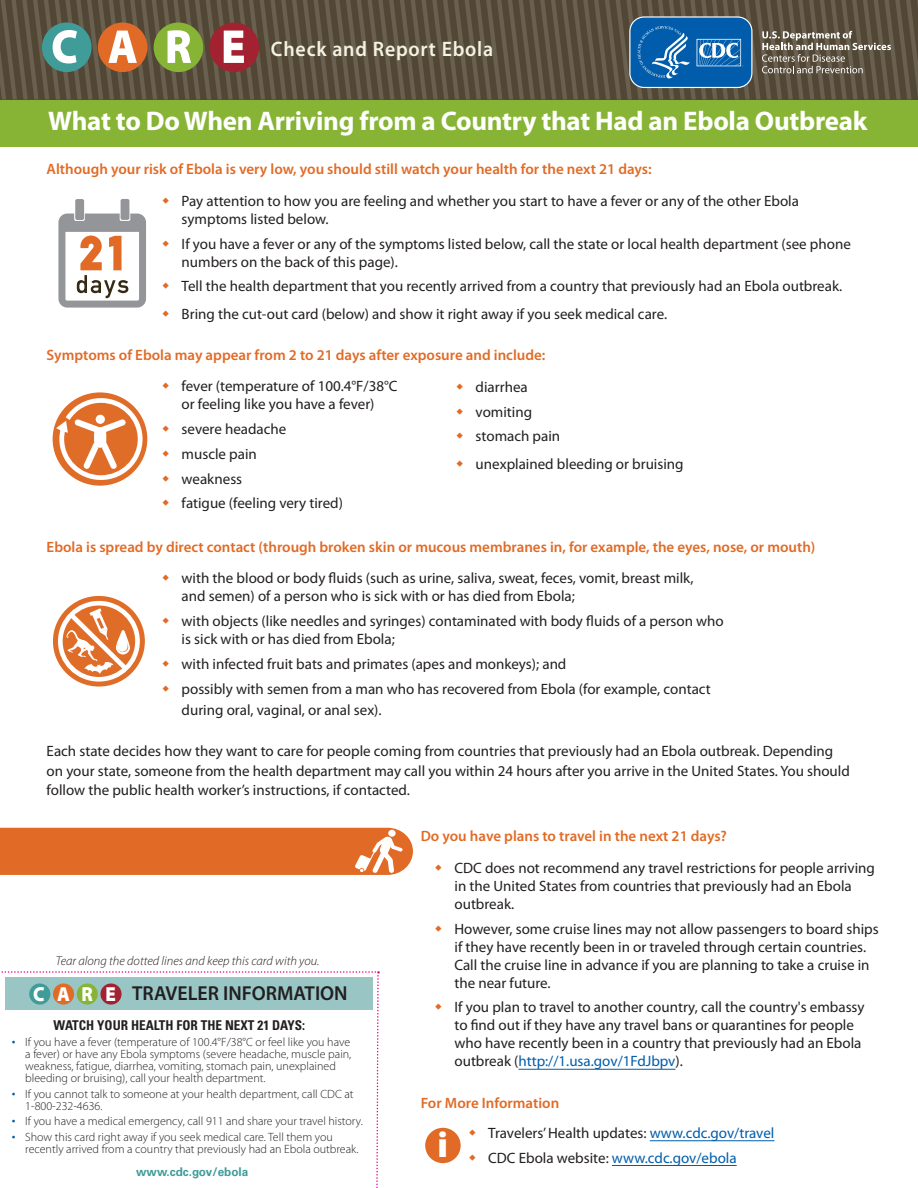
<style>
.page{position:relative;width:918px;height:1188px;background:#fff}
.page>*{position:absolute;margin:0;border:0;box-sizing:border-box;transform-origin:0 0}
.t1{font:900 36px "Myriad Pro";color:#fff}
.B1__Body_Text{font:700 27px "Myriad Pro";letter-spacing:-.01em;color:#fff}
.H1B{font:600 21px "Myriad Pro";letter-spacing:.04em;color:#f4f2e2;scale:.95 1}
.t2{font:600 20.25px "Myriad Pro";color:#231f20}
.B1__Body_Text-2{font:15px/18px "Myriad Pro";color:#231f20}
.B1__Body_Text-3{font:600 15px "Myriad Pro";color:#e16b26}
.t3{font:15px "Myriad Pro";color:#015dab}
.t4{font:700 condensed 13.5px "Univers LT Std";color:#231f20}
.t5{font:italic 300 12.75px "Myriad Pro";color:#231f20}
.t6{font:300 12px/12px "Myriad Pro";color:#231f20}
.t7{font:700 12px "Univers LT Std";color:#3f9c99}
.s1{font-weight:900;font-stretch:semi-expanded;font-size:20.4px;color:#fff}
.s2{font-size:15px;color:#015dab}
.s3{color:#015dab}
.s4{color:#231f20}
</style>
<div class="page">
<div style="left:0;top:99px;width:918px;height:48px;background:#87b434"></div>
<svg style="left:0;top:0;width:918px;height:99px;background:#5f5c52"></svg>
<svg style="left:58px;top:214px;width:88px;height:94px"></svg>
<div style="left:75px;top:199px;width:9px;height:21px;background:#939598;border-radius:2px"></div>
<div style="left:121px;top:199px;width:8px;height:21px;background:#939598;border-radius:2px"></div>
<hr style="left:518px;top:1069px;width:158px;height:1px;background:#015dab">
<svg style="left:0;top:828px;width:413px;height:47px;background:#e27230"></svg>
<div style="left:53px;top:392px;width:94px;height:94px;background:#df6d27;border-radius:50%"></div>
<svg style="left:56px;top:398px;width:87px;height:82px"></svg>
<svg style="left:53px;top:596px;width:92px;height:91px"></svg>
<div style="left:58px;top:601px;width:82px;height:81px;border:5px solid #fff;border-radius:50%"></div>
<svg style="left:64px;top:608px;width:68px;height:66px"></svg>
<div style="left:425px;top:1128px;width:36px;height:35px;background:#e16b26;border-radius:50%"></div>
<hr style="left:650px;top:1140px;width:124px;height:1px;background:#015dab">
<hr style="left:612px;top:1165px;width:125px;height:1px;background:#015dab">
<svg style="left:1px;top:971px;width:378px;height:217px"></svg>
<h1 class="H1B" style="left:271px;top:37px;width:236px">Check and Report Ebola</h1>
<p class="B1__Body_Text" style="left:48px;top:106px;width:821px">What to Do When Arriving from a Country that Had an Ebola Outbreak</p>
<p class="B1__Body_Text-3" style="left:47px;top:161px;width:607px">Although your risk of Ebola is very low, you should still watch your health for the next 21 days:</p>
<p class="B1__Body_Text-2" style="left:182px;top:192px;width:619px">Pay attention to how you are feeling and whether you start to have a fever or any of the other Ebola symptoms listed below.</p>
<p class="B1__Body_Text-2" style="left:182px;top:235px;width:671px">If you have a fever or any of the symptoms listed below, call the state or local health department (see phone numbers on the back of this page).</p>
<p class="B1__Body_Text-2" style="left:182px;top:278px;width:662px">Tell the health department that you recently arrived from a country that previously had an Ebola outbreak.</p>
<p class="B1__Body_Text-2" style="left:182px;top:305px;width:487px">Bring the cut-out card (below) and show it right away if you seek medical care.</p>
<p class="B1__Body_Text-3" style="left:47px;top:347px;width:500px">Symptoms of Ebola may appear from 2 to 21 days after exposure and include:</p>
<p class="B1__Body_Text-2" style="left:182px;top:378px;width:218px">fever (temperature of 100.4°F/38°C or feeling like you have a fever)</p>
<p class="B1__Body_Text-2" style="left:182px;top:420px;width:106px">severe headache</p>
<p class="B1__Body_Text-2" style="left:182px;top:445px;width:77px">muscle pain</p>
<p class="B1__Body_Text-2" style="left:182px;top:470px;width:62px">weakness</p>
<p class="B1__Body_Text-2" style="left:182px;top:495px;width:163px">fatigue (feeling very tired)</p>
<p class="B1__Body_Text-2" style="left:476px;top:378px;width:54px">diarrhea</p>
<p class="B1__Body_Text-2" style="left:476px;top:403px;width:58px">vomiting</p>
<p class="B1__Body_Text-2" style="left:476px;top:428px;width:86px">stomach pain</p>
<p class="B1__Body_Text-2" style="left:476px;top:455px;width:210px">unexplained bleeding or bruising</p>
<p class="B1__Body_Text-3" style="left:47px;top:539px;width:770px">Ebola is spread by direct contact (through broken skin or mucous membranes in, for example, the eyes, nose, or mouth)</p>
<p class="B1__Body_Text-2" style="left:182px;top:570px;width:514px">with the blood or body fluids (such as urine, saliva, sweat, feces, vomit, breast milk, and semen) of a person who is sick with or has died from Ebola;</p>
<p class="B1__Body_Text-2" style="left:182px;top:612px;width:544px">with objects (like needles and syringes) contaminated with body fluids of a person who is sick with or has died from Ebola;</p>
<p class="B1__Body_Text-2" style="left:182px;top:655px;width:386px">with infected fruit bats and primates (apes and monkeys); and</p>
<p class="B1__Body_Text-2" style="left:182px;top:678px;width:531px;line-height:21px">possibly with semen from a man who has recovered from Ebola (for example, contact during oral, vaginal, or anal sex).</p>
<p class="B1__Body_Text-2" style="left:47px;top:742px;width:805px;line-height:19.5px">Each state decides how they want to care for people coming from countries that previously had an Ebola outbreak. Depending on your state, someone from the health department may call you within 24 hours after you arrive in the United States. You should follow the public health worker’s instructions, if contacted.</p>
<p class="t5" style="left:56px;top:954px;width:265px">Tear along the dotted lines and keep this card with you.</p>
<p class="t2" style="left:33px;top:982px;width:316px"><span class="s1">C A R E</span> TRAVELER INFORMATION</p>
<p class="t4" style="left:53px;top:1017px;width:253px">WATCH YOUR HEALTH FOR THE NEXT 21 DAYS:</p>
<p class="t6" style="left:25px;top:1037px;width:328px;text-indent:-14px"><span class="s2">•</span> If you have a fever (temperature of 100.4°F/38°C or feel like you have a fever) or have any Ebola symptoms (severe headache, muscle pain, weakness, fatigue, diarrhea, vomiting, stomach pain, unexplained bleeding or bruising), call your health department.</p>
<p class="t6" style="left:25px;top:1088px;width:330px;text-indent:-14px"><span class="s2">•</span> If you cannot talk to someone at your health department, call CDC at<br>1-800-232-4636.</p>
<p class="t6" style="left:12px;top:1116px;width:353px"><span class="s2">•</span> If you have a medical emergency, call 911 and share your travel history.</p>
<p class="t6" style="left:25px;top:1131px;width:335px;text-indent:-14px"><span class="s2">•</span> Show this card right away if you seek medical care. Tell them you recently arrived from a country that previously had an Ebola outbreak.</p>
<p class="t7" style="left:136px;top:1165px;width:114px">www.cdc.gov/ebola</p>
<p class="B1__Body_Text-3" style="left:421px;top:828px;width:308px">Do you have plans to travel in the next 21 days?</p>
<p class="B1__Body_Text-2" style="left:454px;top:859px;width:422px">CDC does not recommend any travel restrictions for people arriving in the United States from countries that previously had an Ebola outbreak.</p>
<p class="B1__Body_Text-2" style="left:454px;top:920px;width:426px">However, some cruise lines may not allow passengers to board ships if they have recently been in or traveled through certain countries.<br>Call the cruise line in advance if you are planning to take a cruise in the near future.</p>
<p class="B1__Body_Text-2" style="left:454px;top:999px;width:412px">If you plan to travel to another country, call the country's embassy to find out if they have any travel bans or quarantines for people who have recently been in a country that previously had an Ebola outbreak (<span class="s3">http://1.usa.gov/1FdJbpv</span>).</p>
<p class="B1__Body_Text-3" style="left:421px;top:1094px;width:140px">For More Information</p>
<p class="B1__Body_Text-2" style="left:488px;top:1124px;width:288px">Travelers’ Health updates: <span class="s3">www.cdc.gov/travel</span></p>
<p class="t3" style="left:488px;top:1149px;width:250px"><span class="s4">CDC Ebola website:</span> www.cdc.gov/ebola</p>
<h1 class="t1" style="left:438px;top:1125px;width:12px">i</h1>
</div>
